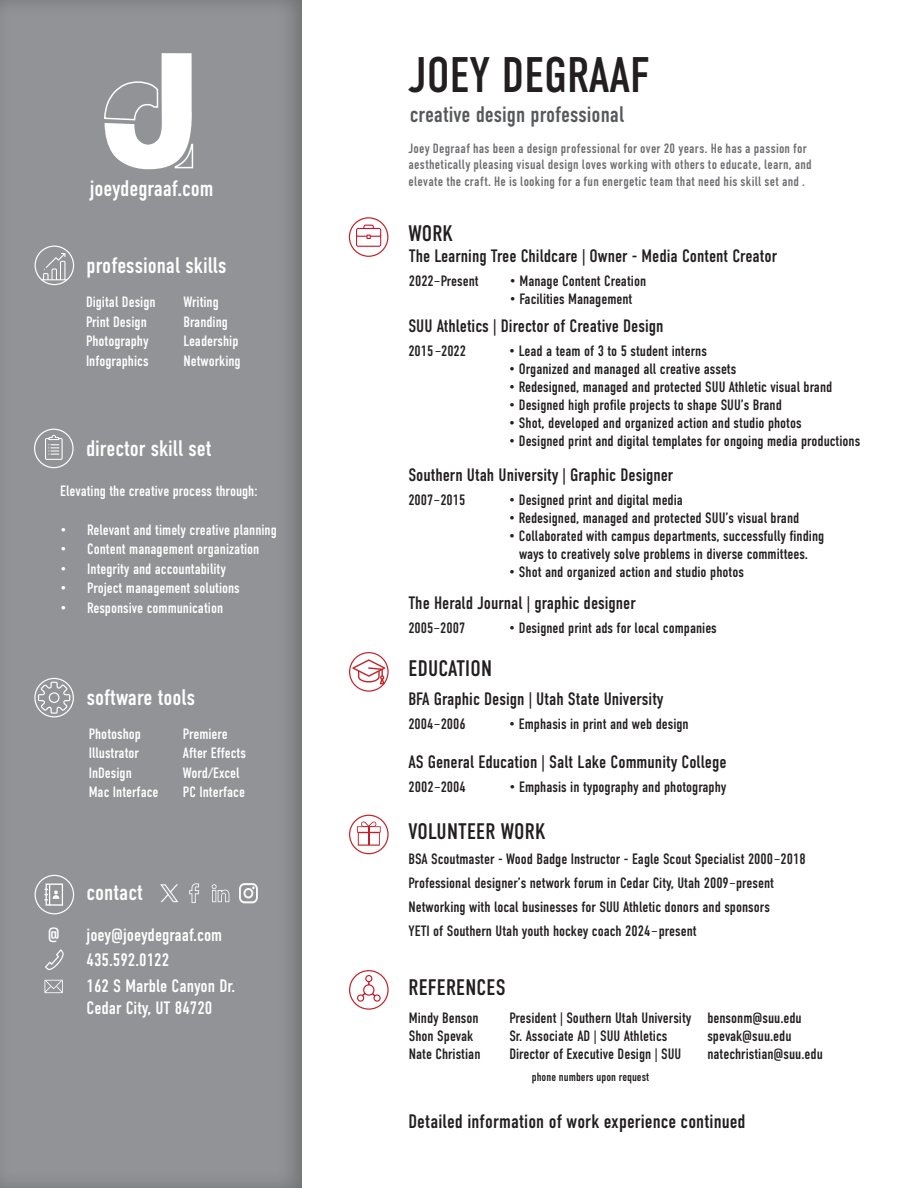
<style>
.page{position:relative;width:918px;height:1188px;background:#fff}
.page>*{position:absolute;margin:0;border:0;box-sizing:border-box;transform-origin:0 0}
.t1{font:49.95px "DIN Condensed";color:#231f20}
.t2{font:22.5px "DIN Condensed";color:#fff}
.title1{font:22.5px "DIN Condensed";letter-spacing:.01em;color:#231f20}
.t3{font:22.5px "DIN Condensed";color:#57585a}
.title2{font:19.5px "DIN Condensed";color:#231f20}
.t4{font:18px "DIN Condensed";color:#231f20}
.t5{font:18px "DIN Condensed";color:#fff}
.t6{font:15px "DIN Condensed";color:#231f20}
.t7{font:15px "DIN Condensed";color:#fff}
.t8{font:13.5px/16.2px "DIN Condensed";letter-spacing:.02em;color:#6c6d70}
.t9{font:12px "DIN Condensed";color:#231f20}
</style>
<div class="page">
<div style="left:0;top:0;width:302px;height:1188px;background:#919396"></div>
<svg style="left:34px;top:429px;width:40px;height:39px"></svg>
<svg style="left:35px;top:875px;width:39px;height:39px"></svg>
<svg style="left:45px;top:949px;width:19px;height:21px"></svg>
<svg style="left:44px;top:980px;width:19px;height:13px"></svg>
<svg style="left:189px;top:883px;width:10px;height:20px"></svg>
<svg style="left:212px;top:884px;width:17px;height:18px"></svg>
<svg style="left:349px;top:217px;width:39px;height:40px"></svg>
<svg style="left:35px;top:246px;width:39px;height:39px"></svg>
<svg style="left:34px;top:678px;width:40px;height:39px"></svg>
<svg style="left:349px;top:652px;width:40px;height:40px"></svg>
<svg style="left:349px;top:970px;width:40px;height:40px"></svg>
<svg style="left:104px;top:53px;width:90px;height:116px"></svg>
<svg style="left:349px;top:815px;width:40px;height:39px"></svg>
<svg style="left:160px;top:884px;width:18px;height:18px"></svg>
<svg style="left:239px;top:883px;width:19px;height:20px"></svg>
<p class="t2" style="left:90px;top:176px;width:125px">joeydegraaf.com</p>
<p class="t2" style="left:87px;top:252px;width:141px">professional skills</p>
<p class="t7" style="left:86px;top:294px;width:71px">Digital Design</p>
<p class="t7" style="left:86px;top:313px;width:62px">Print Design</p>
<p class="t7" style="left:86px;top:333px;width:64px">Photography</p>
<p class="t7" style="left:86px;top:352px;width:64px">Infographics</p>
<p class="t7" style="left:184px;top:294px;width:37px">Writing</p>
<p class="t7" style="left:184px;top:313px;width:46px">Branding</p>
<p class="t7" style="left:184px;top:333px;width:57px">Leadership</p>
<p class="t7" style="left:184px;top:352px;width:59px">Networking</p>
<p class="t2" style="left:86px;top:435px;width:127px">director skill set</p>
<p class="t7" style="left:60px;top:482px;width:199px">Elevating the creative process through:</p>
<p class="t7" style="left:60px;top:521px;width:218px">• Relevant and timely creative planning</p>
<p class="t7" style="left:60px;top:541px;width:201px">• Content management organization</p>
<p class="t7" style="left:60px;top:560px;width:167px">• Integrity and accountability</p>
<p class="t7" style="left:60px;top:580px;width:181px">• Project management solutions</p>
<p class="t7" style="left:60px;top:599px;width:164px">• Responsive communication</p>
<p class="t2" style="left:87px;top:685px;width:110px">software tools</p>
<p class="t7" style="left:89px;top:725px;width:54px">Photoshop</p>
<p class="t7" style="left:89px;top:745px;width:52px">Illustrator</p>
<p class="t7" style="left:89px;top:764px;width:45px">InDesign</p>
<p class="t7" style="left:89px;top:784px;width:71px">Mac Interface</p>
<p class="t7" style="left:183px;top:725px;width:46px">Premiere</p>
<p class="t7" style="left:183px;top:745px;width:65px">After Effects</p>
<p class="t7" style="left:183px;top:764px;width:58px">Word/Excel</p>
<p class="t7" style="left:183px;top:784px;width:63px">PC Interface</p>
<p class="t2" style="left:87px;top:880px;width:58px">contact</p>
<p class="t5" style="left:48px;top:924px;width:14px">@</p>
<p class="t5" style="left:87px;top:925px;width:137px">joey@joeydegraaf.com</p>
<p class="t5" style="left:87px;top:950px;width:84px">435.592.0122</p>
<p class="t5" style="left:87px;top:976px;width:150px">162 S Marble Canyon Dr.</p>
<p class="t5" style="left:87px;top:997px;width:127px">Cedar City, UT 84720</p>
<p class="t1" style="left:409px;top:47px;width:242px">JOEY DEGRAAF</p>
<p class="t3" style="left:410px;top:102px;width:216px">creative design professional</p>
<p class="t8" style="left:409px;top:141px;width:405px">Joey Degraaf has been a design professional for over 20 years. He has a passion for aesthetically pleasing visual design loves working with others to educate, learn, and elevate the craft. He is looking for a fun energetic team that need his skill set and .</p>
<p class="title1" style="left:408px;top:221px;width:46px">WORK</p>
<p class="t4" style="left:409px;top:246px;width:370px">The Learning Tree Childcare | Owner - Media Content Creator</p>
<p class="t6" style="left:409px;top:273px;width:71px">2022–Present</p>
<p class="t6" style="left:509px;top:273px;width:138px">• Manage Content Creation</p>
<p class="t6" style="left:509px;top:291px;width:125px">• Facilities Management</p>
<p class="t4" style="left:408px;top:316px;width:257px">SUU Athletics | Director of Creative Design</p>
<p class="t6" style="left:408px;top:342px;width:59px">2015–2022</p>
<p class="t6" style="left:509px;top:342px;width:200px">• Lead a team of 3 to 5 student interns</p>
<p class="t6" style="left:509px;top:360px;width:229px">• Organized and managed all creative assets</p>
<p class="t6" style="left:509px;top:378px;width:325px">• Redesigned, managed and protected SUU Athletic visual brand</p>
<p class="t6" style="left:509px;top:396px;width:275px">• Designed high profile projects to shape SUU’s Brand</p>
<p class="t6" style="left:509px;top:414px;width:294px">• Shot, developed and organized action and studio photos</p>
<p class="t6" style="left:509px;top:432px;width:353px">• Designed print and digital templates for ongoing media productions</p>
<p class="t4" style="left:408px;top:465px;width:266px">Southern Utah University | Graphic Designer</p>
<p class="t6" style="left:408px;top:491px;width:59px">2007–2015</p>
<p class="t6" style="left:509px;top:491px;width:176px">• Designed print and digital media</p>
<p class="t6" style="left:509px;top:509px;width:292px">• Redesigned, managed and protected SUU’s visual brand</p>
<p class="t6" style="left:509px;top:527px;width:317px">• Collaborated with campus departments, successfully finding</p>
<p class="t6" style="left:519px;top:545px;width:290px">ways to creatively solve problems in diverse committees.</p>
<p class="t6" style="left:509px;top:563px;width:237px">• Shot and organized action and studio photos</p>
<p class="t4" style="left:408px;top:593px;width:229px">The Herald Journal | graphic designer</p>
<p class="t6" style="left:408px;top:619px;width:58px">2005–2007</p>
<p class="t6" style="left:509px;top:619px;width:210px">• Designed print ads for local companies</p>
<p class="title1" style="left:409px;top:656px;width:85px">EDUCATION</p>
<p class="t4" style="left:408px;top:688px;width:257px">BFA Graphic Design | Utah State University</p>
<p class="t6" style="left:408px;top:715px;width:59px">2004–2006</p>
<p class="t6" style="left:509px;top:715px;width:181px">• Emphasis in print and web design</p>
<p class="t4" style="left:409px;top:752px;width:319px">AS General Education | Salt Lake Community College</p>
<p class="t6" style="left:409px;top:778px;width:59px">2002–2004</p>
<p class="t6" style="left:509px;top:778px;width:219px">• Emphasis in typography and photography</p>
<p class="title1" style="left:409px;top:818px;width:139px">VOLUNTEER WORK</p>
<p class="t6" style="left:409px;top:851px;width:399px">BSA Scoutmaster - Wood Badge Instructor - Eagle Scout Specialist 2000–2018</p>
<p class="t6" style="left:409px;top:875px;width:367px">Professional designer’s network forum in Cedar City, Utah 2009–present</p>
<p class="t6" style="left:409px;top:899px;width:363px">Networking with local businesses for SUU Athletic donors and sponsors</p>
<p class="t6" style="left:409px;top:923px;width:290px">YETI of Southern Utah youth hockey coach 2024–present</p>
<p class="title1" style="left:409px;top:974px;width:99px">REFERENCES</p>
<p class="t6" style="left:409px;top:1009px;width:71px">Mindy Benson</p>
<p class="t6" style="left:509px;top:1009px;width:294px">President | Southern Utah University bensonm@suu.edu</p>
<p class="t6" style="left:409px;top:1027px;width:66px">Shon Spevak</p>
<p class="t6" style="left:509px;top:1027px;width:160px">Sr. Associate AD | SUU Athletics</p>
<p class="t6" style="left:707px;top:1027px;width:86px">spevak@suu.edu</p>
<p class="t6" style="left:409px;top:1045px;width:73px">Nate Christian</p>
<p class="t6" style="left:509px;top:1045px;width:173px">Director of Executive Design | SUU</p>
<p class="t6" style="left:707px;top:1045px;width:117px">natechristian@suu.edu</p>
<p class="t9" style="left:532px;top:1071px;width:119px">phone numbers upon request</p>
<p class="title2" style="left:408px;top:1111px;width:339px">Detailed information of work experience continued</p>
</div>
